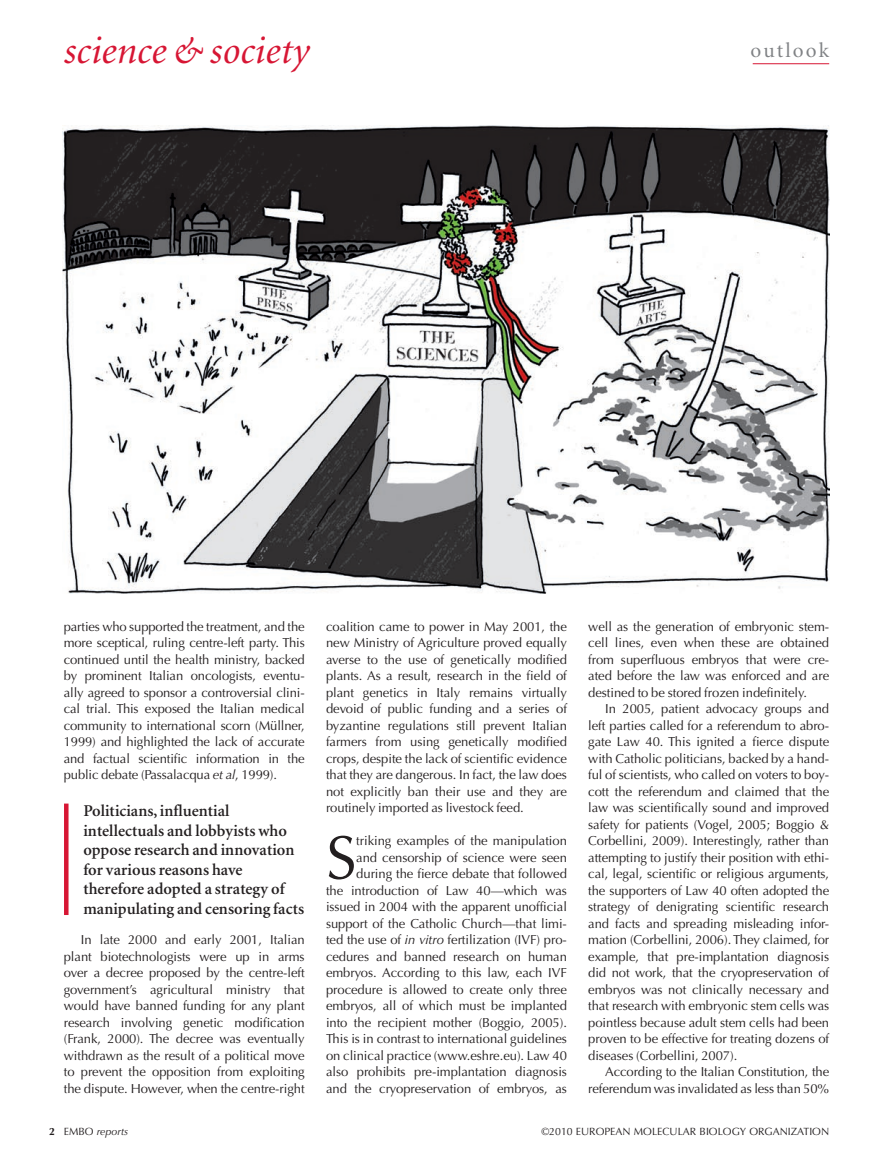
<style>
.page{position:relative;width:893px;height:1174px;background:#fff}
.page>*{position:absolute;margin:0;border:0;box-sizing:border-box;transform-origin:0 0}
.Body_drop_cap{font:61.2px "Optima";color:#231f20}
.t1{font:italic 39px "Minion";letter-spacing:.005em;color:#d71634}
.t2{font:21px "Minion";letter-spacing:.1em;color:#808285}
.Quote{font:600 16.5px/19.5px "Minion";color:#231f20}
.Body_indent{font:13.05px/16.5px "Optima";letter-spacing:-.005em;color:#231f20;text-align:justify}
.Body_drop_cap-2{font:13.05px/16.5px "Optima";letter-spacing:-.005em;color:#231f20;text-align:justify}
.t3{font:10.5px "Optima";color:#231f20}
.t4{font:italic 10.5px "Optima";color:#231f20}
.t5{font:700 10.5px "Optima";color:#231f20}
.s1{font-style:italic}
.s2{font-style:normal}
</style>
<div class="page">
<hr style="left:753px;top:63px;width:76px;height:1px;background:#d71634">
<img style="left:63px;top:126px;width:766px;height:467px">
<div style="left:64px;top:803px;width:5px;height:112px;background:#d71634"></div>
<p class="t1" style="left:64px;top:32px;width:247px">science &amp; society</p>
<p class="t2" style="left:751px;top:40px;width:80px">outlook</p>
<p class="Body_drop_cap-2" style="left:64px;top:618px;width:242px">parties who supported the treatment, and the more sceptical, ruling centre-left party. This continued until the health ministry, backed by prominent Italian oncologists, eventu&shy;ally agreed to sponsor a controversial clini&shy;cal trial. This exposed the Italian medical community to international scorn (Müllner, 1999) and highlighted the lack of accurate and factual scientific information in the public debate (Passalacqua <span class="s1">et al</span>, 1999).</p>
<p class="Quote" style="left:83px;top:801px;width:222px">Politicians, influential intellectuals and lobbyists who oppose research and innovation for various reasons have therefore adopted a strategy of manipulating and censoring facts</p>
<p class="Body_indent" style="left:64px;top:932px;width:242px;text-indent:17px">I n late 2000 and early 2001, Italian plant biotechnologists were up in arms over a decree proposed by the centre-left government’s agricultural ministry that would have banned funding for any plant research involving genetic modification (Frank, 2000). The decree was eventually withdrawn as the result of a political move to prevent the opposition from exploiting the dispute. However, when the centre-right</p>
<p class="Body_indent" style="left:326px;top:618px;width:242px">coalition came to power in May 2001, the new Ministry of Agriculture proved equally averse to the use of genetically modified plants. As a result, research in the field of plant genetics in Italy remains virtually devoid of public funding and a series of byzantine regulations still prevent Italian farmers from using genetically modified crops, despite the lack of scientific evidence that they are dangerous. I n fact, the law does not explicitly ban their use and they are routinely imported as livestock feed.</p>
<p class="Body_drop_cap" style="left:326px;top:822px;width:32px">S</p>
<p class="Body_drop_cap-2" style="left:326px;top:833px;width:242px;text-align:right">triking examples of the manipulation<br>and censorship of science were seen during the fierce debate that followed<br>the introduction of Law 40—which was issued in 2004 with the apparent unofficial support of the Catholic Church—that limi&shy;ted the use of <span class="s1">in vitro</span> fertilization (I VF) pro&shy;cedures and banned research on human embryos. According to this law, each IVF procedure is allowed to create only three embryos, all of which must be implanted into the recipient mother (Boggio, 2005).<br>This is in contrast to international guidelines on clinical practice (www.eshre.eu). Law 40 also prohibits pre-implantation diagnosis and the cryopreservation of embryos, as</p>
<p class="Body_drop_cap-2" style="left:588px;top:618px;width:242px">well as the generation of embryonic stem&shy;cell lines, even when these are obtained from superfluous embryos that were cre&shy;ated before the law was enforced and are destined to be stored frozen indefinitely.</p>
<p class="Body_indent" style="left:588px;top:701px;width:242px;text-indent:17px">I n 2005, patient advocacy groups and left parties called for a referendum to abro&shy;gate Law 40. This ignited a fierce dispute with Catholic politicians, backed by a hand&shy;ful of scientists, who called on voters to boy&shy;cott the referendum and claimed that the law was scientifically sound and improved safety for patients (Vogel, 2005; Boggio &amp; Corbellini, 2009). I nterestingly, rather than attempting to justify their position with ethi&shy;cal, legal, scientific or religious arguments, the supporters of Law 40 often adopted the strategy of denigrating scientific research and facts and spreading misleading infor&shy;mation (Corbellini, 2006). They claimed, for example, that pre-implantation diagnosis did not work, that the cryopreservation of embryos was not clinically necessary and that research with embryonic stem cells was pointless because adult stem cells had been proven to be effective for treating dozens of diseases (Corbellini, 2007).</p>
<p class="Body_indent" style="left:588px;top:1064px;width:242px;text-align:right">According to the Italian Constitution, the referendum was invalidated as less than 50%</p>
<p class="t5" style="left:49px;top:1125px;width:7px">2</p>
<p class="t4" style="left:64px;top:1125px;width:66px"><span class="s2">EMBO</span> reports</p>
<p class="t3" style="left:541px;top:1125px;width:289px">©2010 European Molecular Biology Organization</p>
</div>
